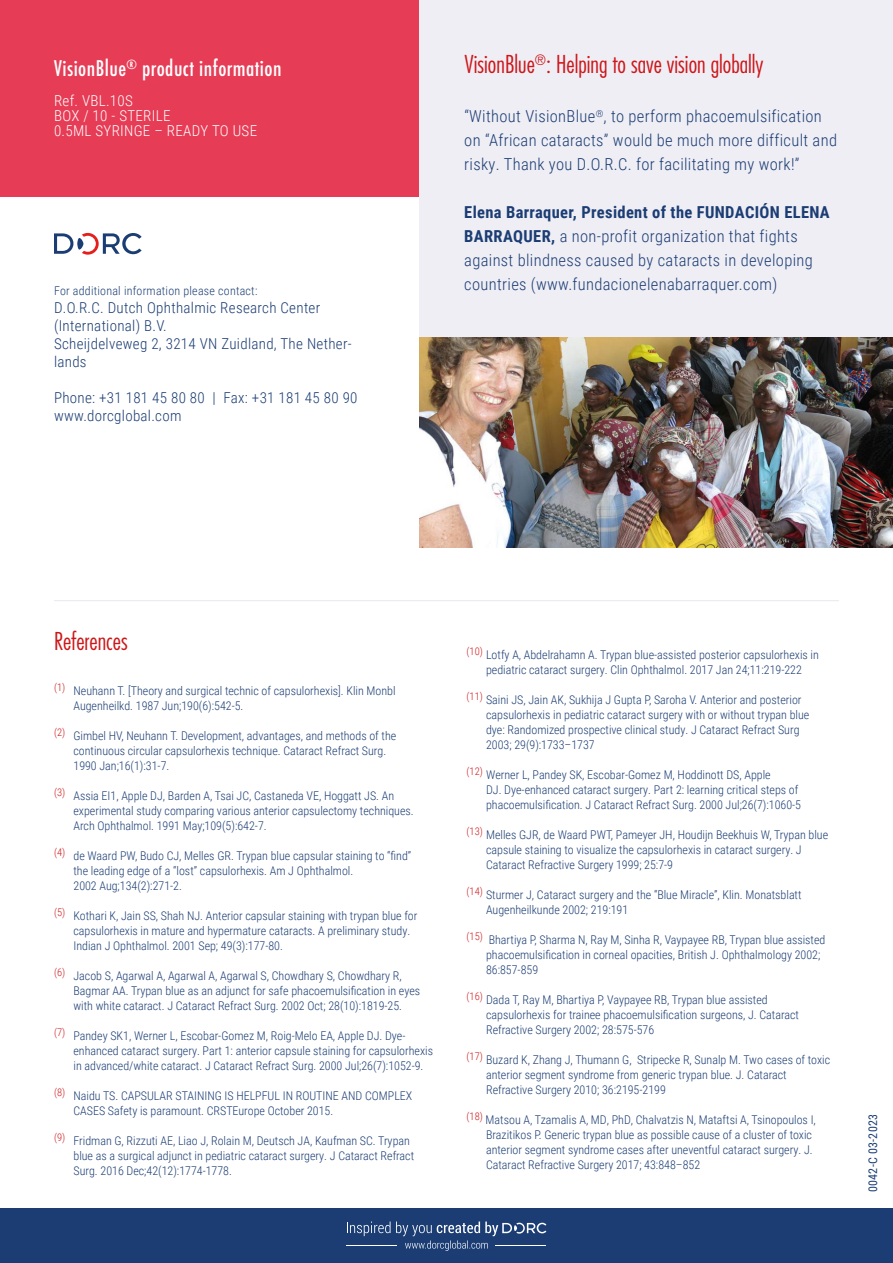
<style>
.page{position:relative;width:893px;height:1263px;background:#fff}
.page>*{position:absolute;margin:0;border:0;box-sizing:border-box;transform-origin:0 0}
.t1{font:300 condensed 24px "Futura";color:#cd1719}
.t2{font:500 condensed 21px "Futura";letter-spacing:.02em;color:#fff}
.t3{font:300 16.5px/24px "Roboto Condensed";letter-spacing:.02em;color:#1b3d73}
.t4{font:300 15px/18px "Roboto Condensed";letter-spacing:.02em;color:#1b3d73}
.t5{font:300 15px/15px "Roboto Condensed";letter-spacing:.02em;color:#fff}
.t6{font:300 12px/15px "Roboto Condensed";color:#1b3d73}
.t7{font:300 12px "Roboto Condensed";letter-spacing:.02em;color:#1b3d73}
.t8{font:12px "Roboto Condensed";letter-spacing:.02em;color:#1b3d73}
.s1{font-weight:700}
</style>
<div class="page">
<div style="left:419px;top:0;width:474px;height:479px;background:#efeef5"></div>
<div style="left:0;top:0;width:418px;height:197px;background:#e73c56"></div>
<hr style="left:54px;top:600px;width:785px;height:1px;background:#e8e7f0">
<img style="left:419px;top:337px;width:474px;height:210px">
<div style="left:0;top:1209px;width:893px;height:54px;background:#1b3d73"></div>
<svg style="left:54px;top:233px;width:88px;height:22px"></svg>
<svg style="left:347px;top:1221px;width:199px;height:30px"></svg>
<h2 class="t2" style="left:54px;top:55px;width:229px">VisionBlue<sup>®</sup> product information</h2>
<p class="t5" style="left:54px;top:93px;width:205px">Ref. VBL.10S<br>BOX / 10 - STERILE<br>0.5ML SYRINGE – READY TO USE</p>
<p class="t7" style="left:54px;top:282px;width:205px">For additional information please contact:</p>
<p class="t4" style="left:54px;top:298px;width:299px">D.O.R.C. Dutch Ophthalmic Research Center (International) B.V.<br>Scheijdelveweg 2, 3214 VN Zuidland, The Nether&shy;lands</p>
<p class="t4" style="left:54px;top:388px;width:305px">Phone: +31 181 45 80 80 | Fax: +31 181 45 80 90 www.dorcglobal.com</p>
<h1 class="t1" style="left:464px;top:50px;width:301px">VisionBlue<sup>®</sup>: Helping to save vision globally</h1>
<h3 class="t3" style="left:464px;top:104px;width:374px">“Without VisionBlue<sup>®</sup>, to perform phacoemulsification on “African cataracts” would be much more difficult and risky. Thank you D.O.R.C. for facilitating my work!”</h3>
<h3 class="t3" style="left:464px;top:200px;width:367px"><span class="s1">Elena Barraquer, President of the FUNDACIÓN ELENA BARRAQUER,</span> a non-profit organization that fights against blindness caused by cataracts in developing countries (www.fundacionelenabarraquer.com)</h3>
<h1 class="t1" style="left:54px;top:627px;width:75px">References</h1>
<p class="t6" style="left:74px;top:683px;width:324px;text-indent:-20px"><sup>(1)</sup> Neuhann T. [Theory and surgical technic of capsulorhexis]. Klin Monbl<br>Augenheilkd. 1987 Jun;190(6):542-5.</p>
<p class="t6" style="left:73px;top:728px;width:324px;text-indent:-19px"><sup>(2)</sup> Gimbel HV, Neuhann T. Development, advantages, and methods of the continuous circular capsulorhexis technique. Cataract Refract Surg.<br>1990 Jan;16(1):31-7.</p>
<p class="t6" style="left:73px;top:788px;width:342px;text-indent:-19px"><sup>(3)</sup> Assia EI1, Apple DJ, Barden A, Tsai JC, Castaneda VE, Hoggatt JS. An experimental study comparing various anterior capsulectomy techniques.<br>Arch Ophthalmol. 1991 May;109(5):642-7.</p>
<p class="t6" style="left:73px;top:848px;width:339px;text-indent:-19px"><sup>(4)</sup> de Waard PW, Budo CJ, Melles GR. Trypan blue capsular staining to “find” the leading edge of a “lost” capsulorhexis. Am J Ophthalmol.<br>2002 Aug;134(2):271-2.</p>
<p class="t6" style="left:74px;top:908px;width:345px;text-indent:-20px"><sup>(5)</sup> Kothari K, Jain SS, Shah NJ. Anterior capsular staining with trypan blue for capsulorhexis in mature and hypermature cataracts. A preliminary study.<br>Indian J Ophthalmol. 2001 Sep; 49(3):177-80.</p>
<p class="t6" style="left:73px;top:968px;width:348px;text-indent:-19px"><sup>(6)</sup> Jacob S, Agarwal A, Agarwal A, Agarwal S, Chowdhary S, Chowdhary R,<br>Bagmar AA. Trypan blue as an adjunct for safe phacoemulsification in eyes with white cataract. J Cataract Refract Surg. 2002 Oct; 28(10):1819-25.</p>
<p class="t6" style="left:73px;top:1028px;width:361px;text-indent:-19px"><sup>(7)</sup> Pandey SK1, Werner L, Escobar-Gomez M, Roig-Melo EA, Apple DJ. Dye&shy;enhanced cataract surgery. Part 1: anterior capsule staining for capsulorhexis in advanced/white cataract. J Cataract Refract Surg. 2000 Jul;26(7):1052-9.</p>
<p class="t6" style="left:73px;top:1088px;width:340px;text-indent:-19px"><sup>(8)</sup> Naidu TS. CAPSULAR STAINING IS HELPFUL IN ROUTINE AND COMPLEX<br>CASES Safety is paramount. CRSTEurope October 2015.</p>
<p class="t6" style="left:73px;top:1133px;width:342px;text-indent:-19px"><sup>(9)</sup> Fridman G, Rizzuti AE, Liao J, Rolain M, Deutsch JA, Kaufman SC. Trypan blue as a surgical adjunct in pediatric cataract surgery. J Cataract Refract<br>Surg. 2016 Dec;42(12):1774-1778.</p>
<p class="t6" style="left:467px;top:647px;width:354px;text-align:center"><sup>(10)</sup> Lotfy A, Abdelrahamn A. Trypan blue-assisted posterior capsulorhexis in pediatric cataract surgery. Clin Ophthalmol. 2017 Jan 24;11:219-222</p>
<p class="t6" style="left:486px;top:692px;width:325px;text-indent:-20px"><sup>(11)</sup> Saini JS, Jain AK, Sukhija J Gupta P, Saroha V. Anterior and posterior capsulorhexis in pediatric cataract surgery with or without trypan blue dye: Randomized prospective clinical study. J Cataract Refract Surg 2003; 29(9):1733–1737</p>
<p class="t6" style="left:486px;top:767px;width:317px;text-indent:-20px"><sup>(12)</sup> Werner L, Pandey SK, Escobar-Gomez M, Hoddinott DS, Apple<br>DJ. Dye-enhanced cataract surgery. Part 2: learning critical steps of phacoemulsification. J Cataract Refract Surg. 2000 Jul;26(7):1060-5</p>
<p class="t6" style="left:486px;top:827px;width:344px;text-indent:-20px"><sup>(13)</sup> Melles GJR, de Waard PWT, Pameyer JH, Houdijn Beekhuis W, Trypan blue capsule staining to visualize the capsulorhexis in cataract surgery. J<br>Cataract Refractive Surgery 1999; 25:7-9</p>
<p class="t6" style="left:486px;top:887px;width:317px;text-indent:-20px"><sup>(14)</sup> Sturmer J, Cataract surgery and the “Blue Miracle”, Klin. Monatsblatt<br>Augenheilkunde 2002; 219:191</p>
<p class="t6" style="left:486px;top:932px;width:341px;text-indent:-20px"><sup>(15)</sup> Bhartiya P, Sharma N, Ray M, Sinha R, Vaypayee RB, Trypan blue assisted phacoemulsification in corneal opacities, British J. Ophthalmology 2002;<br>86:857-859</p>
<p class="t6" style="left:486px;top:992px;width:314px;text-indent:-20px"><sup>(16)</sup> Dada T, Ray M, Bhartiya P, Vaypayee RB, Trypan blue assisted capsulorhexis for trainee phacoemulsification surgeons, J. Cataract<br>Refractive Surgery 2002; 28:575-576</p>
<p class="t6" style="left:486px;top:1052px;width:346px;text-indent:-20px"><sup>(17)</sup> Buzard K, Zhang J, Thumann G, Stripecke R, Sunalp M. Two cases of toxic anterior segment syndrome from generic trypan blue. J. Cataract<br>Refractive Surgery 2010; 36:2195-2199</p>
<p class="t6" style="left:486px;top:1112px;width:331px;text-indent:-20px"><sup>(18)</sup> Matsou A, Tzamalis A, MD, PhD, Chalvatzis N, Mataftsi A, Tsinopoulos I, Brazitikos P. Generic trypan blue as possible cause of a cluster of toxic anterior segment syndrome cases after uneventful cataract surgery. J.<br>Cataract Refractive Surgery 2017; 43:848–852</p>
<p class="t8" style="left:864px;top:1192px;width:79px;rotate:-90deg">0042-C 03-2023</p>
</div>
